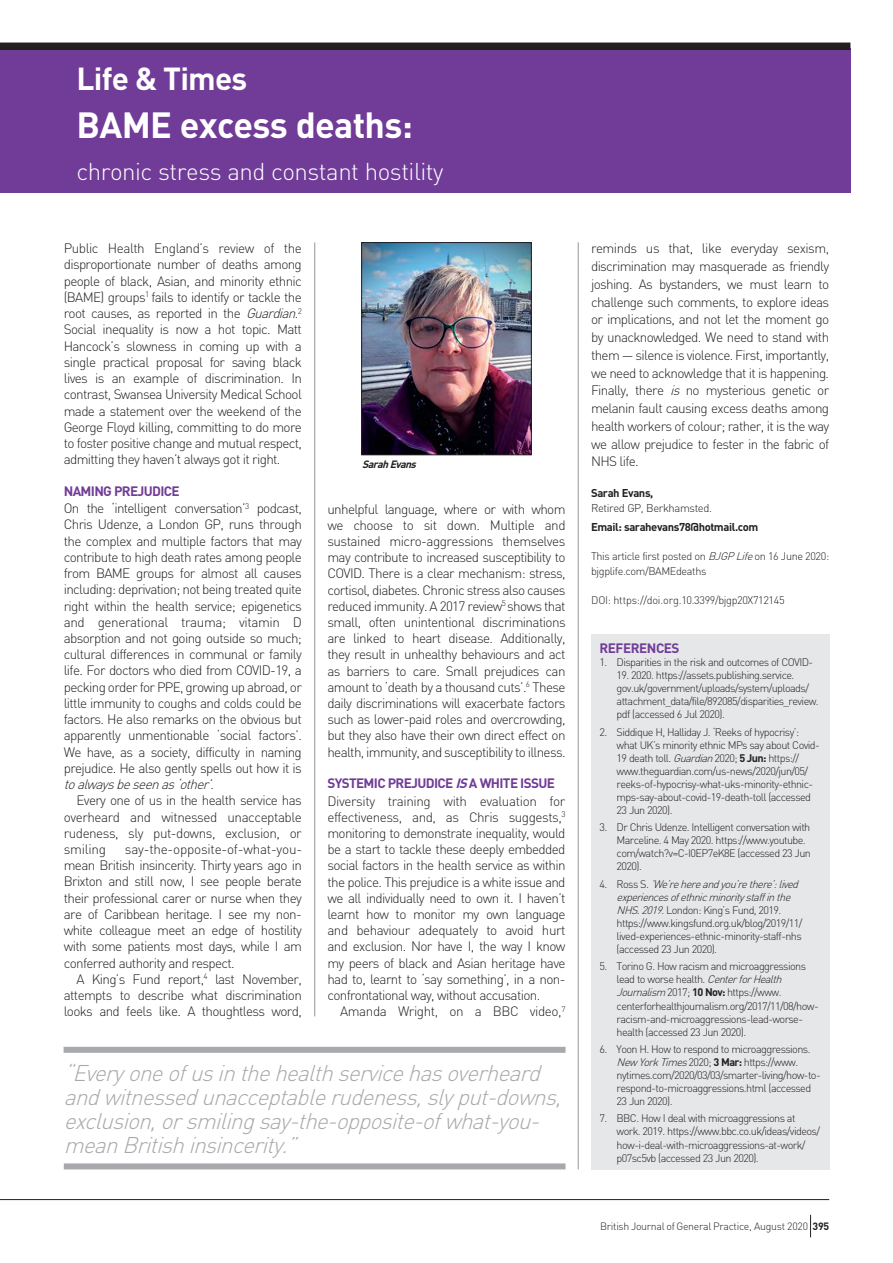
<style>
.page{position:relative;width:893px;height:1263px;background:#fff}
.page>*{position:absolute;margin:0;border:0;box-sizing:border-box;transform-origin:0 0}
.Article_Title_Sub_He{font:700 36px "DIN";letter-spacing:-.02em;color:#fff}
.t1{font:700 31.5px "DIN";letter-spacing:-.025em;color:#fff}
.Article_Title_Sub_He-2{font:300 24px "DIN";letter-spacing:-.02em;color:#fff}
.t2{font:italic 300 22.5px/24px "DIN";color:#a8a9ad}
.Body_Copy_First_para{font:300 13.5px/16.2px "DIN";letter-spacing:-.05em;color:#231f20;text-align:justify}
.Body_copy_indent{font:300 13.5px/16.2px "DIN";letter-spacing:-.05em;color:#231f20;text-align:justify}
.Sub_Head_B_Header{font:700 13.5px "DIN";letter-spacing:-.05em;color:#713c98}
.Reference_heading{font:700 13.5px "DIN";letter-spacing:-.035em;color:#713c98}
.Address_Copy_Bold{font:700 11.25px "DIN";letter-spacing:-.035em;color:#231f20}
.Address_Copy{font:300 11.25px "DIN";letter-spacing:-.035em;color:#231f20}
.References_Body_Copy{font:300 10.8px/13px "DIN";letter-spacing:-.055em;color:#231f20}
.Body_Copy_First_para-2{font:300 10.8px/14.5px "DIN";letter-spacing:-.035em;color:#231f20}
.Address_Copy_Bold-2{font:300 10.8px "DIN";letter-spacing:-.035em;color:#231f20}
.t3{font:300 10.5px "DIN";letter-spacing:-.025em;color:#231f20}
.t4{font:italic 700 10.5px "DIN";color:#231f20}
.s1{font-style:italic}
.s2{font-weight:700}
</style>
<div class="page">
<hr style="left:578px;top:242px;width:1px;height:927px;background:#939598">
<hr style="left:314px;top:242px;width:1px;height:774px;background:#939598">
<div style="left:0;top:49px;width:850px;height:144px;background:#713c98"></div>
<div style="left:0;top:43px;width:850px;height:7px;background:#231f20"></div>
<div style="left:64px;top:1047px;width:502px;height:6px;background:#a8a9ad"></div>
<div style="left:64px;top:1163px;width:502px;height:6px;background:#a8a9ad"></div>
<img style="left:363px;top:244px;width:166px;height:209px">
<div style="left:361px;top:242px;width:170px;height:213px;border:1px solid #231f20"></div>
<hr style="left:0;top:1199px;width:829px;height:1px;background:#231f20">
<svg style="left:810px;top:1215px;width:1px;height:22px"></svg>
<div style="left:591px;top:634px;width:238px;height:535px;background:#e6e7e9"></div>
<p class="t1" style="left:77px;top:58px;width:172px">Life &amp; Times</p>
<p class="Article_Title_Sub_He" style="left:77px;top:101px;width:338px">BAME excess deaths:</p>
<p class="Article_Title_Sub_He-2" style="left:77px;top:157px;width:368px">chronic stress and constant hostility</p>
<p class="Body_Copy_First_para" style="left:64px;top:240px;width:240px">Public Health England’s review of the disproportionate number of deaths among people of black, Asian, and minority ethnic (BAME) groups<sup>1</sup> fails to identify or tackle the root causes, as reported in the <span class="s1">Guardian</span>.<sup>2<br></sup>Social inequality is now a hot topic. Matt Hancock’s slowness in coming up with a single practical proposal for saving black lives is an example of discrimination. In contrast, Swansea University Medical School made a statement over the weekend of the George Floyd killing, committing to do more to foster positive change and mutual respect, admitting they haven’t always got it right.</p>
<p class="Sub_Head_B_Header" style="left:64px;top:482px;width:117px">NAMING PREJUDICE</p>
<p class="Body_Copy_First_para" style="left:64px;top:500px;width:240px">On the ‘intelligent conversation’<sup>3</sup> podcast, Chris Udenze, a London GP, runs through the complex and multiple factors that may contribute to high death rates among people from BAME groups for almost all causes including: deprivation; not being treated quite right within the health service; epigenetics and generational trauma; vitamin D absorption and not going outside so much; cultural differences in communal or family life. For doctors who died from COVID-19, a pecking order for PPE, growing up abroad, or little immunity to coughs and colds could be factors. He also remarks on the obvious but apparently unmentionable ‘social factors’.<br>We have, as a society, difficulty in naming prejudice. He also gently spells out how it is <span class="s1">toalwaysbeseenas‘other’</span>.</p>
<p class="Body_copy_indent" style="left:64px;top:792px;width:240px;text-indent:13px">Every one of us in the health service has overheard and witnessed unacceptable rudeness, sly put-downs, exclusion, or smiling</p>
<p class="Body_copy_indent" style="left:64px;top:841px;width:240px;text-indent:61px">say-the-opposite-of-what-you&shy;mean British insincerity. Thirty years ago in Brixton and still now, I see people berate their professional carer or nurse when they are of Caribbean heritage. I see my non&shy;white colleague meet an edge of hostility with some patients most days, while I am conferred authority and respect.</p>
<p class="Body_copy_indent" style="left:64px;top:971px;width:240px;text-indent:13px">A King’s Fund report,<sup>4</sup> last November, attempts to describe what discrimination looks and feels like. A thoughtless word,</p>
<p class="t4" style="left:362px;top:457px;width:58px">SarahEvans</p>
<p class="Body_copy_indent" style="left:327px;top:501px;width:240px">unhelpful language, where or with whom we choose to sit down. Multiple and sustained micro-aggressions themselves may contribute to increased susceptibility to COVID. There is a clear mechanism: stress, cortisol, diabetes. Chronic stress also causes reduced immunity. A 2017 review<sup>5</sup> shows that small, often unintentional discriminations are linked to heart disease. Additionally, they result in unhealthy behaviours and act as barriers to care. Small prejudices can amount to ‘death by a thousand cuts’.<sup>6</sup> These daily discriminations will exacerbate factors such as lower-paid roles and overcrowding, but they also have their own direct effect on health, immunity, and susceptibility to illness.</p>
<p class="Sub_Head_B_Header" style="left:327px;top:774px;width:229px">SYSTEMIC PREJUDICE <span class="s1">IS</span>A WHITE ISSUE</p>
<p class="Body_Copy_First_para" style="left:327px;top:792px;width:240px">Diversity training with evaluation for effectiveness, and, as Chris suggests,<sup>3 </sup>monitoring to demonstrate inequality, would be a start to tackle these deeply embedded social factors in the health service as within the police. This prejudice is a white issue and we all individually need to own it. I haven’t learnt how to monitor my own language and behaviour adequately to avoid hurt and exclusion. Nor have I, the way I know my peers of black and Asian heritage have had to, learnt to ‘say something’, in a non&shy;confrontational way, without accusation.</p>
<p class="Body_copy_indent" style="left:340px;top:1003px;width:227px">Amanda Wright, on a BBC video,<sup>7</sup></p>
<p class="t2" style="left:64px;top:1061px;width:506px">“Everyoneofusinthehealthservicehasoverheard andwitnessedunacceptablerudeness,slyput-downs, exclusion,orsmilingsay-the-opposite-ofwhat-you&shy;meanBritishinsincerity.”</p>
<p class="Body_copy_indent" style="left:591px;top:239px;width:240px;line-height:17.7px">reminds us that, like everyday sexism, discrimination may masquerade as friendly joshing. As bystanders, we must learn to challenge such comments, to explore ideas or implications, and not let the moment go by unacknowledged. We need to stand with them — silence is violence. First, importantly, we need to acknowledge that it is happening.<br>Finally, there <span class="s1">is</span> no mysterious genetic or melanin fault causing excess deaths among health workers of colour; rather, it is the way we allow prejudice to fester in the fabric of NHS life.</p>
<p class="Address_Copy_Bold" style="left:591px;top:485px;width:64px">Sarah Evans,</p>
<p class="Address_Copy" style="left:591px;top:501px;width:122px">Retired GP, Berkhamsted.</p>
<p class="Address_Copy_Bold" style="left:591px;top:519px;width:169px">Email: sarahevans78@hotmail.com</p>
<p class="Body_Copy_First_para-2" style="left:591px;top:549px;width:240px">This article first posted on <span class="s1">BJGPLife</span>on 16 June 2020: bjgplife.com/BAMEdeaths</p>
<p class="Address_Copy_Bold-2" style="left:591px;top:593px;width:195px">DOI: https://doi.org.10.3399/bjgp20X712145</p>
<p class="Reference_heading" style="left:600px;top:639px;width:81px">REFERENCES</p>
<p class="References_Body_Copy" style="left:600px;top:656px;width:215px">1. Disparities in the risk and outcomes of COVID-</p>
<p class="References_Body_Copy" style="left:617px;top:669px;width:204px">19. 2020. https://assets.publishing.service. gov.uk/government/uploads/system/uploads/ attachment_data/file/892085/disparities_review. pdf (accessed 6 Jul 2020).</p>
<p class="References_Body_Copy" style="left:617px;top:725px;width:205px;text-indent:-17px">2. Siddique H, Halliday J. ‘Reeks of hypocrisy’: what UK’s minority ethnic MPs say about Covid-19 death toll. <span class="s1">Guardian</span>2020; <span class="s2">5 Jun:</span> https:// www.theguardian.com/us-news/2020/jun/05/ reeks-of-hypocrisy-what-uks-minority-ethnic&shy;mps-say-about-covid-19-death-toll (accessed 23 Jun 2020).</p>
<p class="References_Body_Copy" style="left:617px;top:821px;width:196px;text-indent:-17px">3. Dr Chris Udenze. Intelligent conversation with Marceline. 4 May 2020. https://www.youtube. com/watch?v=C-I0EP7eK8E (accessed 23 Jun 2020).</p>
<p class="References_Body_Copy" style="left:617px;top:877px;width:187px;text-indent:-17px">4 . R o s s S . <span class="s1">’We’rehereandyou’rethere’:lived experiencesofethnicminoritystaffinthe NHS.2019</span>. London: King’s Fund, 2019. https://www.kingsfund.org.uk/blog/2019/11/ lived-experiences-ethnic-minority-staff-nhs (accessed 23 Jun 2020).</p>
<p class="References_Body_Copy" style="left:617px;top:960px;width:204px;text-indent:-17px">5. Torino G. How racism and microaggressions lead to worse health. <span class="s1">CenterforHealth Journalism</span> 2017; <span class="s2">10 Nov:</span> https://www. centerforhealthjournalism.org/2017/11/08/how&shy;racism-and-microaggressions-lead-worse&shy;health (accessed 23 Jun 2020).</p>
<p class="References_Body_Copy" style="left:617px;top:1042px;width:206px;text-indent:-17px">6. Yoon H. How to respond to microaggressions.<br><span class="s1">NewYorkTimes</span>2020; <span class="s2">3 Mar:</span> https://www. nytimes.com/2020/03/03/smarter-living/how-to&shy;respond-to-microaggressions.html (accessed 23 Jun 2020).</p>
<p class="References_Body_Copy" style="left:617px;top:1112px;width:205px;text-indent:-17px">7. BBC. How I deal with microaggressions at work. 2019. https://www.bbc.co.uk/ideas/videos/ how-i-deal-with-microaggressions-at-work/ p07sc5vb (accessed 23 Jun 2020).</p>
<p class="t3" style="left:600px;top:1219px;width:231px">British Journal of General Practice, August 2020 <span class="s2">395</span></p>
</div>
